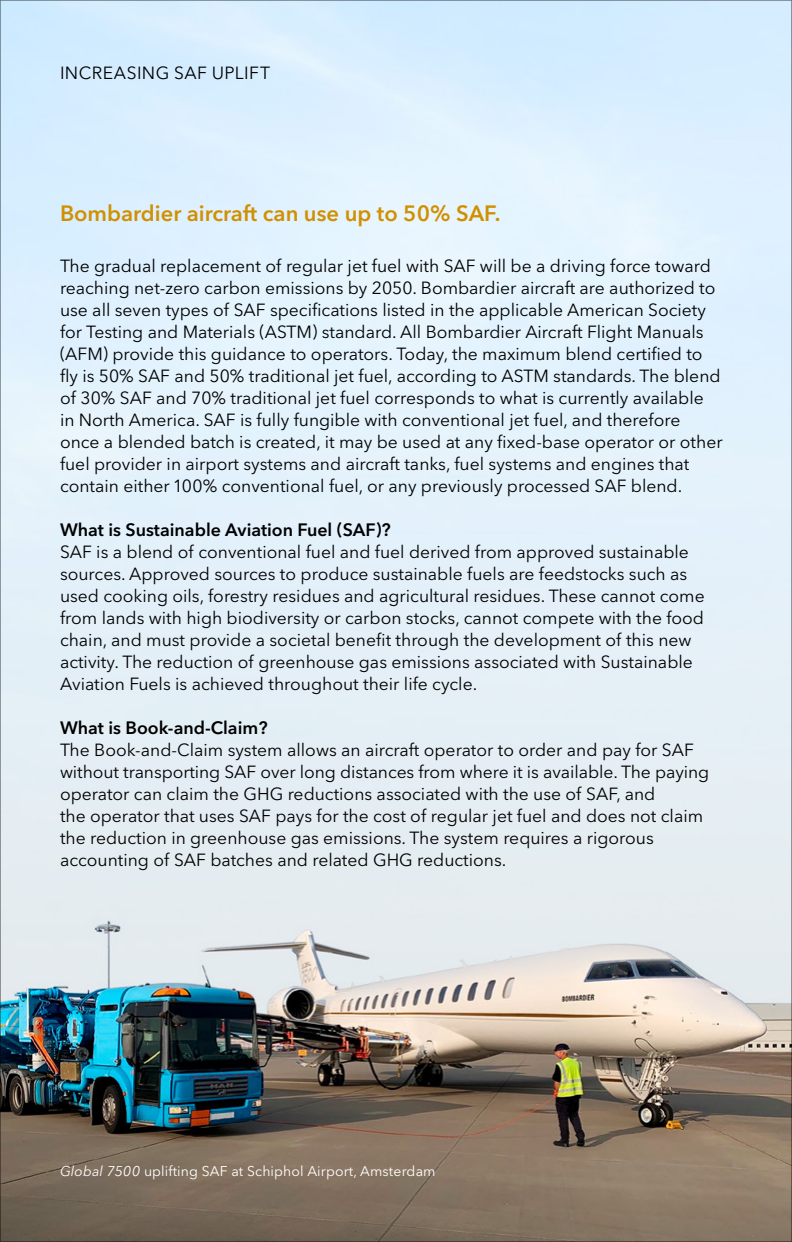
<style>
.page{position:relative;width:792px;height:1242px;background:#fff}
.page>*{position:absolute;margin:0;border:0;box-sizing:border-box;transform-origin:0 0}
.t1{font:600 22px "Avenir Next LT Pro";color:#d19000}
.t2{font:600 17.8px "Avenir Next LT Pro";color:#000}
.t3{font:17.6px/22px "Avenir Next LT Pro";color:#000}
.t4{font:17.6px "Avenir Next LT Pro";letter-spacing:.025em;color:#000}
.t5{font:14px "Avenir Next LT Pro";letter-spacing:.01em;color:#fff}
.s1{font-style:italic}
</style>
<div class="page">
<img style="left:2px;top:2px;width:788px;height:1238px">
<p class="t4" style="left:60px;top:63px;width:211px">INCREASING SAF UPLIFT</p>
<p class="t1" style="left:60px;top:200px;width:442px">Bombardier aircraft can use up to 50% SAF.</p>
<p class="t3" style="left:60px;top:255px;width:664px">The gradual replacement of regular jet fuel with SAF will be a driving force toward reaching net-zero carbon emissions by 2050. Bombardier aircraft are authorized to use all seven types of SAF specifications listed in the applicable American Society for Testing and Materials (ASTM) standard. All Bombardier Aircraft Flight Manuals (AFM) provide this guidance to operators. Today, the maximum blend certified to fly is 50% SAF and 50% traditional jet fuel, according to ASTM standards. The blend of 30% SAF and 70% traditional jet fuel corresponds to what is currently available in North America. SAF is fully fungible with conventional jet fuel, and therefore once a blended batch is created, it may be used at any fixed-base operator or other fuel provider in airport systems and aircraft tanks, fuel systems and engines that contain either 100% conventional fuel, or any previously processed SAF blend.</p>
<p class="t2" style="left:60px;top:519px;width:332px">What is Sustainable Aviation Fuel (SAF)?</p>
<p class="t3" style="left:60px;top:541px;width:646px">SAF is a blend of conventional fuel and fuel derived from approved sustainable sources. Approved sources to produce sustainable fuels are feedstocks such as used cooking oils, forestry residues and agricultural residues. These cannot come from lands with high biodiversity or carbon stocks, cannot compete with the food chain, and must provide a societal benefit through the development of this new activity. The reduction of greenhouse gas emissions associated with Sustainable Aviation Fuels is achieved throughout their life cycle.</p>
<p class="t2" style="left:60px;top:717px;width:209px">What is Book-and-Claim?</p>
<p class="t3" style="left:60px;top:739px;width:651px">The Book-and-Claim system allows an aircraft operator to order and pay for SAF without transporting SAF over long distances from where it is available. The paying operator can claim the GHG reductions associated with the use of SAF, and<br>the operator that uses SAF pays for the cost of regular jet fuel and does not claim the reduction in greenhouse gas emissions. The system requires a rigorous accounting of SAF batches and related GHG reductions.</p>
<p class="t5" style="left:60px;top:1163px;width:377px"><span class="s1">Global 7500</span> uplifting SAF at Schiphol Airport, Amsterdam</p>
</div>
